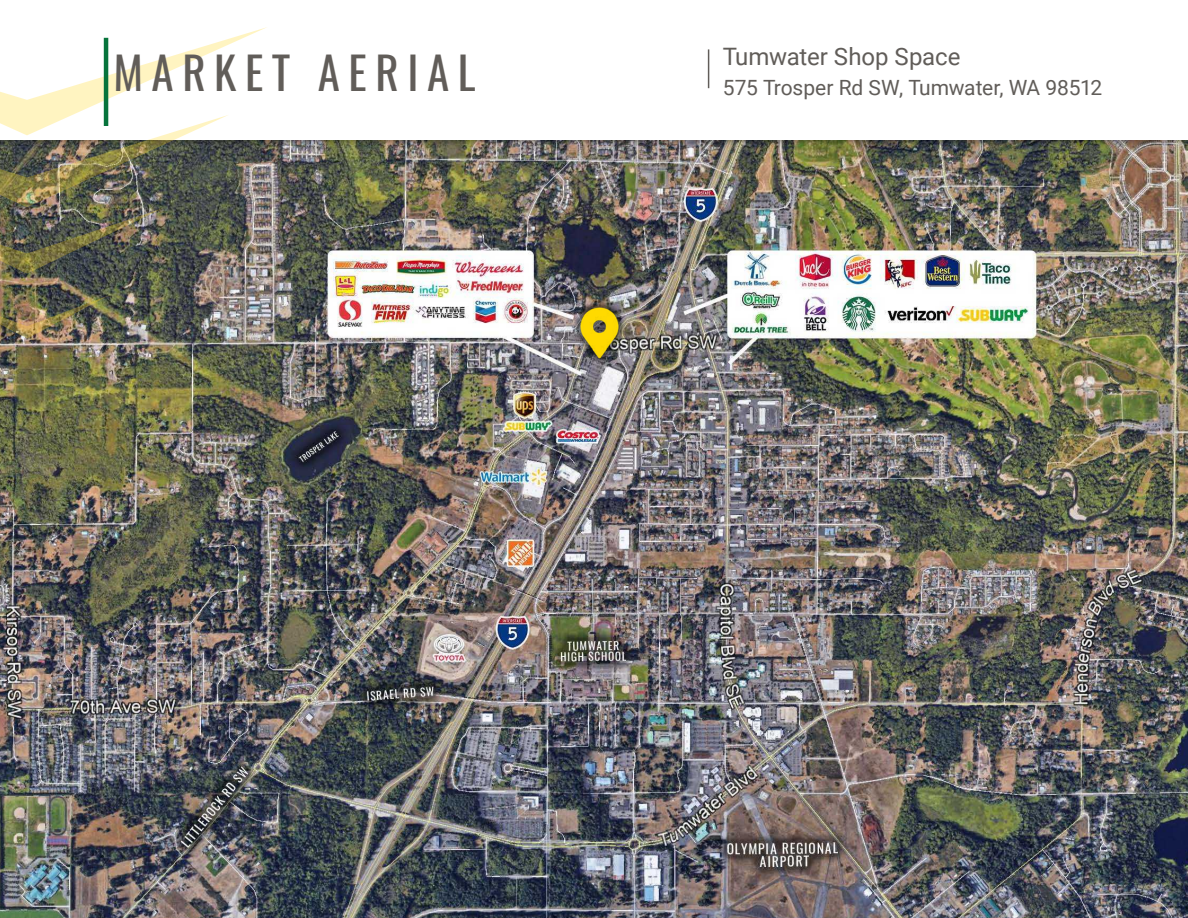
<style>
.page{position:relative;width:1188px;height:918px;background:#fff}
.page>*{position:absolute;margin:0;border:0;box-sizing:border-box;transform-origin:0 0}
.t1{font:45px "Oswald";letter-spacing:.19em;color:#615d59}
.t2{font:24px "Roboto";letter-spacing:-.005em;color:#615d59}
.t3{font:21px "Roboto";letter-spacing:-.005em;color:#615d59}
</style>
<div class="page">
<img style="left:0;top:149px;width:1188px;height:769px">
<div style="left:0;top:0;width:1188px;height:149px;background:#000;opacity:.75"></div>
<div style="left:0;top:0;width:1188px;height:139px;background:#fff"></div>
<img style="left:0;top:27px;width:268px;height:247px">
<img style="left:0;top:295px;width:110px;height:44px">
<hr style="left:708px;top:49px;width:1px;height:39px;background:#615d59">
<hr style="left:104px;top:38px;width:4px;height:88px;background:#07743c">
<img style="left:572px;top:299px;width:54px;height:67px">
<h1 class="t1" style="left:113px;top:33px;width:364px">MARKET AERIAL</h1>
<p class="t2" style="left:723px;top:39px;width:239px">Tumwater Shop Space</p>
<p class="t3" style="left:723px;top:73px;width:381px">575 Trosper Rd SW, Tumwater, WA 98512</p>
</div>
